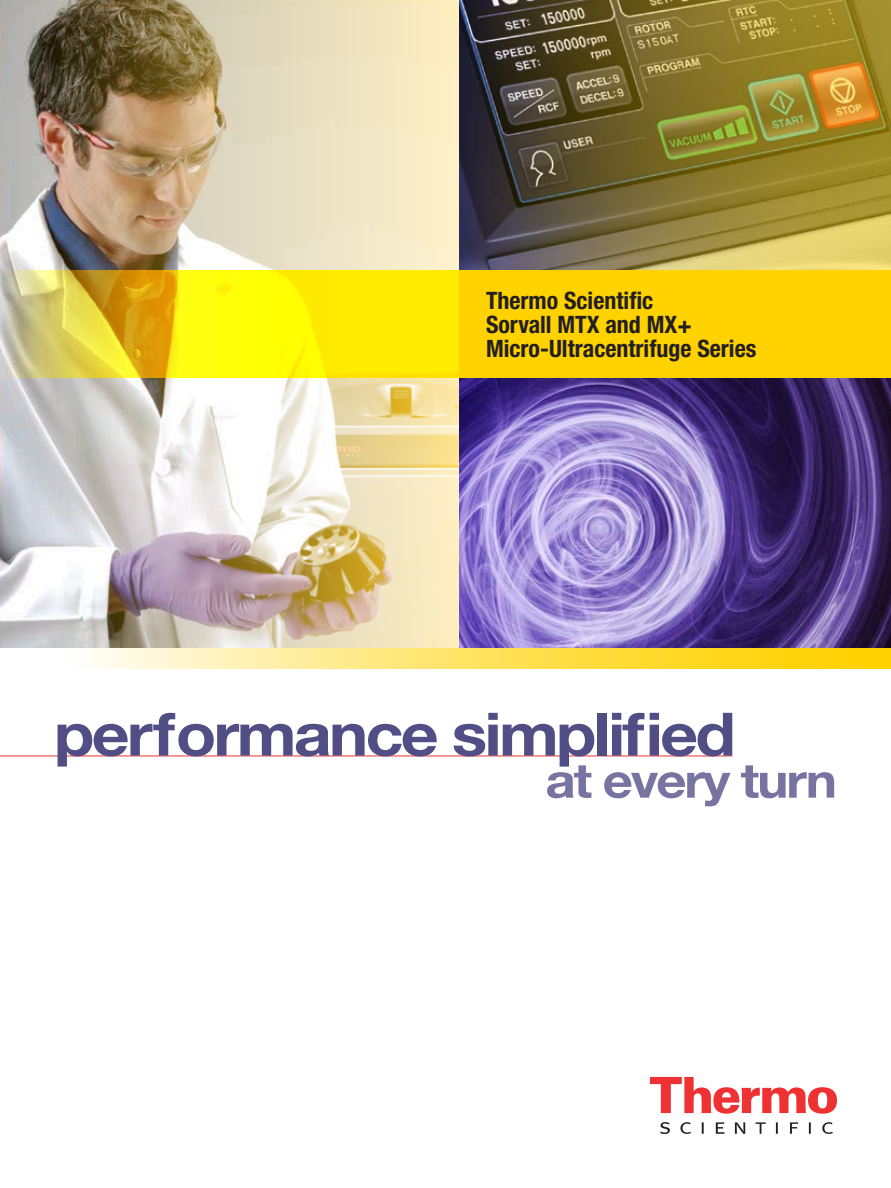
<style>
.page{position:relative;width:891px;height:1188px;background:#fff}
.page>*{position:absolute;margin:0;border:0;box-sizing:border-box;transform-origin:0 0}
.t1{font:700 60px "Helvetica Neue";letter-spacing:-.04em;color:#514e86;scale:1.1 1}
.t2{font:700 48px "Helvetica Neue";letter-spacing:-.04em;color:#7774a2;scale:1.1 1}
.t3{font:700 condensed 24px/24px "Helvetica Neue";color:#231f20}
</style>
<div class="page">
<svg style="left:1px;top:270px;width:458px;height:108px"></svg>
<div style="left:459px;top:270px;width:432px;height:108px;background:#ffd200"></div>
<svg style="left:94px;top:648px;width:797px;height:21px"></svg>
<hr style="left:0;top:756px;width:732px;height:1px;background:#ee3133">
<img style="left:459px;top:0;width:432px;height:270px">
<img style="left:0;top:378px;width:459px;height:270px">
<img style="left:0;top:0;width:459px;height:270px">
<svg style="left:459px;top:378px;width:432px;height:270px"></svg>
<svg style="left:650px;top:1077px;width:187px;height:37px"></svg>
<svg style="left:660px;top:1122px;width:173px;height:12px"></svg>
<p class="t3" style="left:486px;top:288px;width:272px">Thermo Scientific<br>Sorvall MTX and MX+<br>Micro-Ultracentrifuge Series</p>
<h1 class="t1" style="left:54px;top:697px;width:621px">performance simplified</h1>
<h2 class="t2" style="left:545px;top:751px;width:267px">at every turn</h2>
</div>
